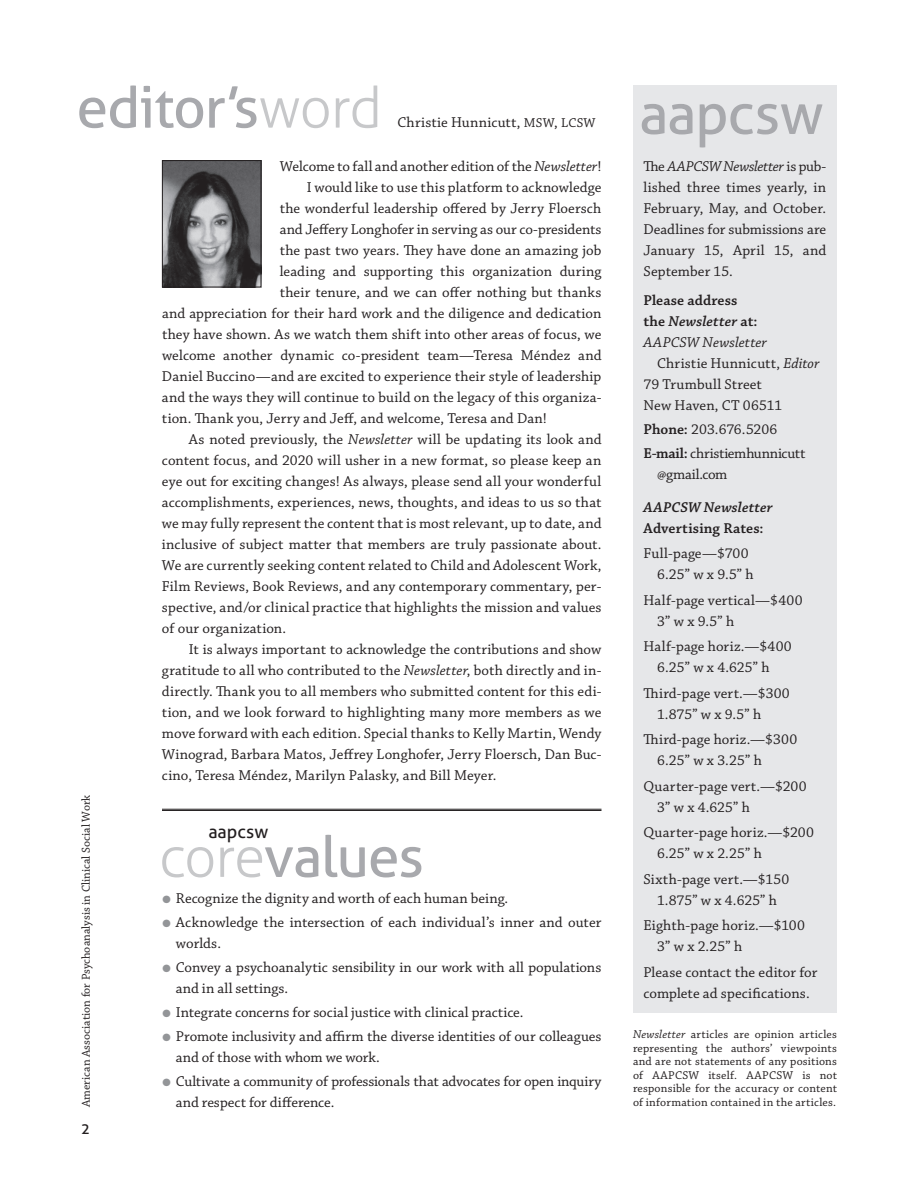
<style>
.page{position:relative;width:918px;height:1188px;background:#fff}
.page>*{position:absolute;margin:0;border:0;box-sizing:border-box;transform-origin:0 0}
.t1{font:57px "Aller";letter-spacing:-.025em;color:#a8a9ad}
.t2{font:18px "Aller";color:#231f20}
.t3{font:15px/21px "Chaparral Pro";letter-spacing:.005em;color:#231f20}
.t4{font:15px/21px "Chaparral Pro";letter-spacing:-.015em;color:#231f20}
.t5{font:italic 600 15px "Chaparral Pro";letter-spacing:.01em;color:#231f20}
.t6{font:600 15px "Chaparral Pro";letter-spacing:.005em;color:#231f20}
.t7{font:italic 15px "Chaparral Pro";letter-spacing:.005em;color:#231f20}
.t8{font:15px "Aller";color:#231f20}
.t9{font:12px/13.5px "Chaparral Pro";letter-spacing:.005em;color:#231f20;text-align:justify}
.s1{font-weight:300;color:#c7c8ca}
.s2{font-size:13.5px}
.s3{font-style:italic}
.s4{color:#939598}
.s5{font-style:normal}
.s6{font-weight:600}
</style>
<div class="page">
<div style="left:633px;top:86px;width:204px;height:927px;background:#e6e7e9"></div>
<img style="left:164px;top:162px;width:95px;height:123px">
<div style="left:162px;top:160px;width:99px;height:127px;border:1px solid #231f20"></div>
<hr style="left:162px;top:809px;width:440px;height:1px;background:#231f20">
<hr style="left:162px;top:810px;width:440px;height:1px;background:#231f20">
<h1 class="t1" style="left:76px;top:73px;width:307px">editor’s<span class="s1">word</span></h1>
<p class="t3" style="left:398px;top:113px;width:200px">Christie Hunnicutt, <span class="s2">MSW</span>, <span class="s2">LCSW</span></p>
<p class="t9" style="left:80px;top:1107px;width:314px;rotate:-90deg">American Association for Psychoanalysis in Clinical Social Work</p>
<p class="t8" style="left:81px;top:1120px;width:10px">2</p>
<p class="t3" style="left:280px;top:157px;width:323px">Welcome to fall and another edition of the <span class="s3">Newsletter</span>!</p>
<p class="t3" style="left:307px;top:178px;width:296px">I would like to use this platform to acknowledge</p>
<p class="t3" style="left:280px;top:199px;width:323px">the wonderful leadership offered by Jerry Floersch</p>
<p class="t3" style="left:280px;top:220px;width:323px">and Jeffery Longhofer in serving as our co-presidents</p>
<p class="t3" style="left:280px;top:241px;width:323px">the past two years. They have done an amazing job</p>
<p class="t3" style="left:280px;top:262px;width:323px">leading and supporting this organization during</p>
<p class="t3" style="left:280px;top:283px;width:323px">their tenure, and we can offer nothing but thanks</p>
<p class="t3" style="left:162px;top:303px;width:441px">and appreciation for their hard work and the diligence and dedication</p>
<p class="t3" style="left:162px;top:324px;width:441px">they have shown. As we watch them shift into other areas of focus, we</p>
<p class="t3" style="left:162px;top:345px;width:441px">welcome another dynamic co-president team—Teresa Méndez and</p>
<p class="t3" style="left:162px;top:366px;width:441px">Daniel Buccino—and are excited to experience their style of leadership</p>
<p class="t3" style="left:162px;top:387px;width:441px">and the ways they will continue to build on the legacy of this organiza-</p>
<p class="t3" style="left:162px;top:408px;width:387px">tion. Thank you, Jerry and Jeff, and welcome, Teresa and Dan!</p>
<p class="t3" style="left:189px;top:429px;width:414px">As noted previously, the <span class="s3">Newsletter</span> will be updating its look and</p>
<p class="t3" style="left:162px;top:450px;width:441px">content focus, and 2020 will usher in a new format, so please keep an</p>
<p class="t3" style="left:162px;top:471px;width:441px">eye out for exciting changes! As always, please send all your wonderful</p>
<p class="t3" style="left:162px;top:492px;width:441px">accomplishments, experiences, news, thoughts, and ideas to us so that</p>
<p class="t3" style="left:162px;top:513px;width:441px">we may fully represent the content that is most relevant, up to date, and</p>
<p class="t3" style="left:162px;top:534px;width:441px">inclusive of subject matter that members are truly passionate about.</p>
<p class="t3" style="left:162px;top:555px;width:441px">We are currently seeking content related to Child and Adolescent Work,</p>
<p class="t3" style="left:162px;top:576px;width:441px">Film Reviews, Book Reviews, and any contemporary commentary, per-</p>
<p class="t3" style="left:162px;top:597px;width:441px">spective, and/or clinical practice that highlights the mission and values</p>
<p class="t3" style="left:162px;top:618px;width:126px">of our organization.</p>
<p class="t3" style="left:189px;top:639px;width:414px">It is always important to acknowledge the contributions and show</p>
<p class="t3" style="left:162px;top:660px;width:441px">gratitude to all who contributed to the <span class="s3">Newsletter</span>, both directly and in-</p>
<p class="t3" style="left:162px;top:681px;width:441px">directly. Thank you to all members who submitted content for this edi-</p>
<p class="t3" style="left:162px;top:702px;width:441px">tion, and we look forward to highlighting many more members as we</p>
<p class="t3" style="left:162px;top:723px;width:441px">move forward with each edition. Special thanks to Kelly Martin, Wendy</p>
<p class="t3" style="left:162px;top:744px;width:441px">Winograd, Barbara Matos, Jeffrey Longhofer, Jerry Floersch, Dan Buc-</p>
<p class="t3" style="left:162px;top:765px;width:336px">cino, Teresa Méndez, Marilyn Palasky, and Bill Meyer.</p>
<p class="t2" style="left:208px;top:821px;width:61px">aapcsw</p>
<h1 class="t1" style="left:159px;top:822px;width:267px"><span class="s1">core</span>values</h1>
<p class="t3" style="left:162px;top:888px;width:347px"><span class="s4">●</span> Recognize the dignity and worth of each human being.</p>
<p class="t3" style="left:176px;top:912px;width:427px;text-indent:-13px"><span class="s4">●</span> Acknowledge the intersection of each individual’s inner and outer worlds.</p>
<p class="t3" style="left:176px;top:957px;width:427px;text-indent:-13px"><span class="s4">●</span> Convey a psychoanalytic sensibility in our work with all populations and in all settings.</p>
<p class="t3" style="left:162px;top:1002px;width:363px"><span class="s4">●</span> Integrate concerns for social justice with clinical practice.</p>
<p class="t3" style="left:176px;top:1026px;width:427px;text-indent:-13px"><span class="s4">●</span> Promote inclusivity and affirm the diverse identities of our colleagues and of those with whom we work.</p>
<p class="t4" style="left:176px;top:1071px;width:427px;text-indent:-13px"><span class="s4">●</span> Cultivate a community of professionals that advocates for open inquiry and respect for difference.</p>
<h1 class="t1" style="left:639px;top:79px;width:186px">aapcsw</h1>
<p class="t3" style="left:644px;top:157px;width:184px;text-align:justify">The <span class="s3">AAPCSW Newsletter</span> is pub&shy;lished three times yearly, in February, May, and October.<br>Deadlines for submissions are January 15, April 15, and September 15.</p>
<p class="t6" style="left:644px;top:292px;width:96px">Please address</p>
<p class="t5" style="left:644px;top:313px;width:116px"><span class="s5">the</span> Newsletter <span class="s5">at:</span></p>
<p class="t7" style="left:644px;top:334px;width:125px">AAPCSW Newsletter</p>
<p class="t3" style="left:657px;top:353px;width:164px">Christie Hunnicutt, <span class="s3">Editor</span></p>
<p class="t3" style="left:644px;top:374px;width:120px">79 Trumbull Street</p>
<p class="t3" style="left:644px;top:395px;width:140px">New Haven, CT 06511</p>
<p class="t3" style="left:644px;top:418px;width:164px;line-height:24px"><span class="s6">Phone:</span> 203.676.5206<br><span class="s6">E-mail:</span> christiemhunnicutt</p>
<p class="t3" style="left:657px;top:464px;width:72px">@gmail.com</p>
<p class="t5" style="left:644px;top:499px;width:131px">AAPCSW Newsletter</p>
<p class="t6" style="left:644px;top:520px;width:122px">Advertising Rates:</p>
<p class="t3" style="left:657px;top:544px;width:98px;text-indent:-14px">Full-page—$700<br>6.25” w x 9.5” h</p>
<p class="t3" style="left:657px;top:590px;width:147px;text-indent:-14px">Half-page vertical—$400<br>3” w x 9.5” h</p>
<p class="t3" style="left:644px;top:637px;width:150px;text-align:center">Half-page horiz.—$400<br>6.25” w x 4.625” h</p>
<p class="t3" style="left:657px;top:683px;width:134px;text-indent:-14px">Third-page vert.—$300<br>1.875” w x 9.5” h</p>
<p class="t3" style="left:657px;top:730px;width:142px;text-indent:-14px">Third-page horiz.—$300<br>6.25” w x 3.25” h</p>
<p class="t3" style="left:657px;top:776px;width:151px;text-indent:-14px">Quarter-page vert.—$200<br>3” w x 4.625” h</p>
<p class="t3" style="left:657px;top:823px;width:159px;text-indent:-14px">Quarter-page horiz.—$200<br>6.25” w x 2.25” h</p>
<p class="t3" style="left:644px;top:869px;width:147px;text-align:center">Sixth-page vert.—$150<br>1.875” w x 4.625” h</p>
<p class="t3" style="left:657px;top:916px;width:150px;text-indent:-14px">Eighth-page horiz.—$100<br>3” w x 2.25” h</p>
<p class="t3" style="left:644px;top:962px;width:175px">Please contact the editor for complete ad specifications.</p>
<p class="t9" style="left:633px;top:1028px;width:206px"><span class="s3">Newsletter</span> articles are opinion articles representing the authors’ viewpoints and are not statements of any positions of AAPCSW itself. AAPCSW is not responsible for the accuracy or content of information contained in the articles.</p>
</div>
